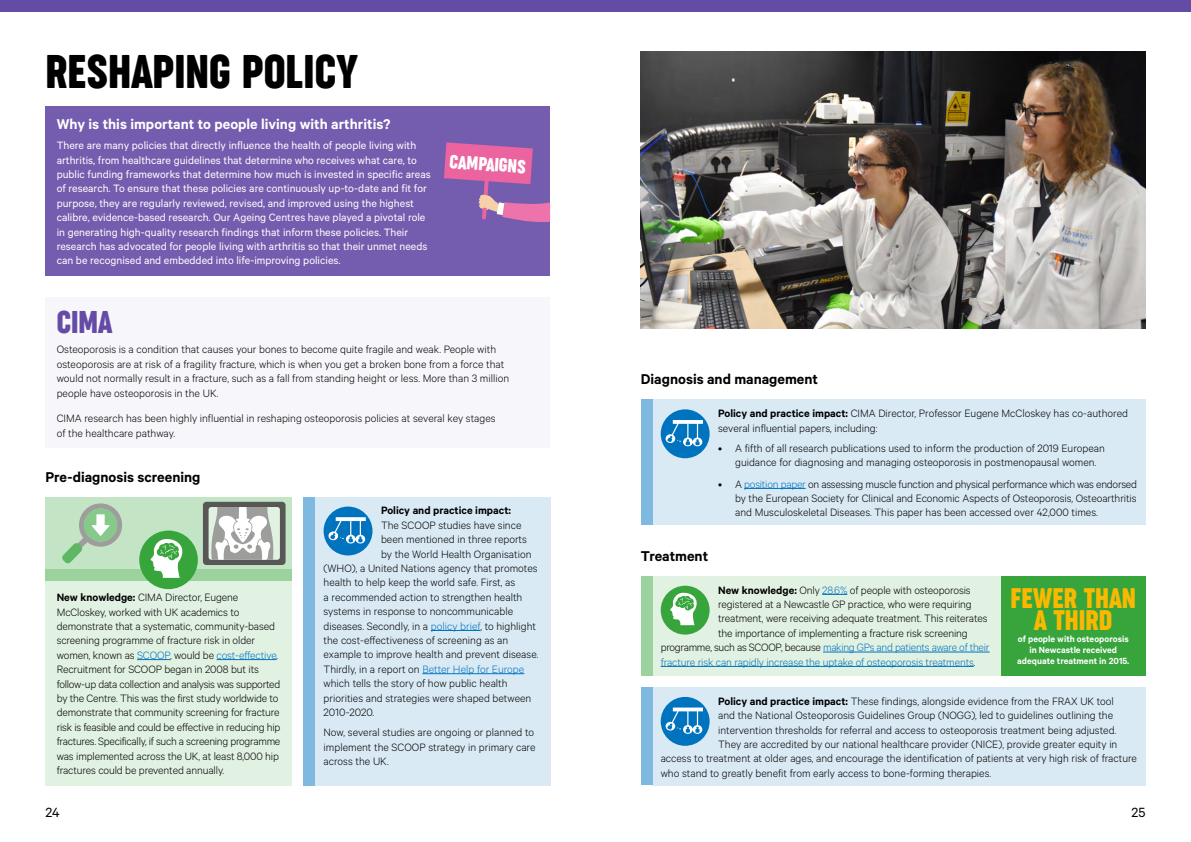
<style>
.page{position:relative;width:1191px;height:842px;background:#fff}
.page>*{position:absolute;margin:0;border:0;box-sizing:border-box;transform-origin:0 0}
.Header_1{font:45px "Versus Arthritis Display";color:#000}
.Subheader{font:30px "Versus Arthritis Display";color:#644ba5}
.Names{font:27px/22px "Versus Arthritis Display";color:#fab900;text-align:center}
.Years{font:18px "Versus Arthritis Display";color:#fff}
.Subheader-2{font:600 16px "Calibre";color:#000}
.Subheader-3{font:600 16px "Calibre";color:#fff}
.t1{font:15px "Calibre";color:#000}
.Body_copy{font:300 12px/14.4px "Calibre";color:#000}
.Body_copy-2{font:12px/14.4px "Calibre";color:#fff}
.Body_copy-3{font:300 12px "Calibre";letter-spacing:-.02em;color:#0073be}
.Body_copy-4{font:600 12px "Calibre";color:#000}
.Labels{font:600 10px/11px "Calibre";color:#fff;text-align:center}
.s1{color:#0073be}
.s2{font-weight:600}
.s3{color:#000}
</style>
<div class="page">
<div style="left:0;top:0;width:595px;height:11px;background:#644ba5"></div>
<div style="left:595px;top:0;width:596px;height:11px;background:#644ba5"></div>
<div style="left:45px;top:106px;width:505px;height:170px;background:#745dae"></div>
<svg style="left:444px;top:142px;width:106px;height:81px"></svg>
<div style="left:45px;top:297px;width:505px;height:151px;background:#f7f6fa"></div>
<div style="left:315px;top:497px;width:235px;height:288px;background:#d9eaf5"></div>
<hr style="left:431px;top:630px;width:49px;height:1px;background:#0073be">
<hr style="left:422px;top:673px;width:102px;height:1px;background:#0073be">
<div style="left:304px;top:497px;width:11px;height:288px;background:#80b9df"></div>
<div style="left:323px;top:507px;width:49px;height:48px;background:#0073be;border-radius:50%"></div>
<svg style="left:328px;top:517px;width:38px;height:26px"></svg>
<div style="left:652px;top:400px;width:493px;height:125px;background:#d9eaf5"></div>
<hr style="left:744px;top:488px;width:61px;height:1px;background:#0073be">
<div style="left:641px;top:400px;width:11px;height:125px;background:#80b9df"></div>
<div style="left:660px;top:409px;width:49px;height:49px;background:#0073be;border-radius:50%"></div>
<svg style="left:665px;top:420px;width:38px;height:26px"></svg>
<div style="left:652px;top:576px;width:493px;height:100px;background:#e1f1e2"></div>
<svg style="left:822px;top:594px;width:25px;height:1px"></svg>
<hr style="left:823px;top:652px;width:166px;height:1px;background:#0073be">
<hr style="left:660px;top:666px;width:313px;height:1px;background:#0073be">
<div style="left:641px;top:576px;width:11px;height:100px;background:#9bd29e"></div>
<div style="left:660px;top:586px;width:49px;height:49px;background:#37a53c;border-radius:50%"></div>
<svg style="left:670px;top:593px;width:26px;height:32px"></svg>
<div style="left:652px;top:687px;width:493px;height:98px;background:#d9eaf5"></div>
<div style="left:641px;top:687px;width:11px;height:98px;background:#80b9df"></div>
<div style="left:660px;top:697px;width:49px;height:49px;background:#0073be;border-radius:50%"></div>
<svg style="left:665px;top:707px;width:38px;height:27px"></svg>
<img style="left:641px;top:51px;width:504px;height:277px">
<div style="left:45px;top:497px;width:247px;height:72px;background:#c3e4c5"></div>
<div style="left:45px;top:581px;width:247px;height:204px;background:#e1f1e2"></div>
<hr style="left:137px;top:659px;width:33px;height:1px;background:#0073be">
<hr style="left:217px;top:659px;width:60px;height:1px;background:#0073be">
<div style="left:45px;top:569px;width:247px;height:12px;background:#9bd29e"></div>
<div style="left:139px;top:530px;width:59px;height:59px;background:#37a53c;border-radius:50%"></div>
<svg style="left:150px;top:539px;width:32px;height:39px"></svg>
<div style="left:203px;top:502px;width:82px;height:63px;background:#575756;border-radius:4px"></div>
<div style="left:209px;top:507px;width:71px;height:53px;background:#e1f1e2;border-radius:3px"></div>
<svg style="left:209px;top:507px;width:67px;height:53px"></svg>
<svg style="left:62px;top:503px;width:60px;height:61px"></svg>
<div style="left:1001px;top:576px;width:144px;height:100px;background:#37a53c"></div>
<p class="Header_1" style="left:45px;top:46px;width:314px">RESHAPING POLICY</p>
<p class="Subheader-3" style="left:57px;top:115px;width:335px">Why is this important to people living with arthritis?</p>
<p class="Body_copy-2" style="left:57px;top:138px;width:375px">There are many policies that directly influence the health of people living with arthritis, from healthcare guidelines that determine who receives what care, to public funding frameworks that determine how much is invested in specific areas of research. To ensure that these policies are continuously up-to-date and fit for purpose, they are regularly reviewed, revised, and improved using the highest calibre, evidence-based research. Our Ageing Centres have played a pivotal role in generating high-quality research findings that inform these policies. Their research has advocated for people living with arthritis so that their unmet needs can be recognised and embedded into life-improving policies.</p>
<p class="Years" style="left:450px;top:151px;width:78px;rotate:4deg">CAMPAIGNS</p>
<p class="Subheader" style="left:57px;top:305px;width:57px">CIMA</p>
<p class="Body_copy" style="left:57px;top:342px;width:454px">Osteoporosis is a condition that causes your bones to become quite fragile and weak. People with osteoporosis are at risk of a fragility fracture, which is when you get a broken bone from a force that would not normally result in a fracture, such as a fall from standing height or less. More than 3 million people have osteoporosis in the UK.</p>
<p class="Body_copy" style="left:57px;top:411px;width:440px">CIMA research has been highly influential in reshaping osteoporosis policies at several key stages of the healthcare pathway.</p>
<p class="Subheader-2" style="left:45px;top:467px;width:157px">Pre-diagnosis screening</p>
<p class="Body_copy-4" style="left:381px;top:503px;width:131px">Policy and practice impact:</p>
<p class="Body_copy" style="left:381px;top:517px;width:142px">The SCOOP studies have since</p>
<p class="Body_copy" style="left:381px;top:532px;width:147px">been mentioned in three reports</p>
<p class="Body_copy" style="left:381px;top:546px;width:152px">by the World Health Organisation</p>
<p class="Body_copy" style="left:323px;top:561px;width:216px">(WHO), a United Nations agency that promotes</p>
<p class="Body_copy" style="left:323px;top:575px;width:193px">health to help keep the world safe. First, as</p>
<p class="Body_copy" style="left:323px;top:589px;width:200px">a recommended action to strengthen health</p>
<p class="Body_copy" style="left:323px;top:604px;width:191px">systems in response to noncommunicable</p>
<p class="Body_copy" style="left:323px;top:618px;width:214px">diseases. Secondly, in a <span class="s1">policy brief</span>, to highlight</p>
<p class="Body_copy" style="left:323px;top:633px;width:186px">the cost-effectiveness of screening as an</p>
<p class="Body_copy" style="left:323px;top:647px;width:216px">example to improve health and prevent disease.</p>
<p class="Body_copy" style="left:323px;top:661px;width:202px">Thirdly, in a report on <span class="s1">Better Help for Europe</span></p>
<p class="Body_copy" style="left:323px;top:676px;width:185px">which tells the story of how public health</p>
<p class="Body_copy" style="left:323px;top:690px;width:209px">priorities and strategies were shaped between</p>
<p class="Body_copy" style="left:323px;top:705px;width:52px">2010-2020.</p>
<p class="Body_copy" style="left:323px;top:725px;width:213px;text-align:justify">Now, several studies are ongoing or planned to implement the SCOOP strategy in primary care across the UK.</p>
<p class="Subheader-2" style="left:641px;top:370px;width:179px">Diagnosis and management</p>
<p class="Body_copy" style="left:718px;top:406px;width:411px"><span class="s2">Policy and practice impact:</span> CIMA Director, Professor Eugene McCloskey has co-authored several influential papers, including:</p>
<p class="Body_copy" style="left:735px;top:440px;width:371px;text-indent:-17px">• A fifth of all research publications used to inform the production of 2019 European guidance for diagnosing and managing osteoporosis in postmenopausal women.</p>
<p class="Body_copy" style="left:735px;top:476px;width:403px;text-align:justify;text-indent:-17px">• A <span class="s1">position paper</span> on assessing muscle function and physical performance which was endorsed by the European Society for Clinical and Economic Aspects of Osteoporosis, Osteoarthritis and Musculoskeletal Diseases. This paper has been accessed over 42,000 times.</p>
<p class="Subheader-2" style="left:641px;top:547px;width:69px">Treatment</p>
<p class="Body_copy" style="left:718px;top:582px;width:254px"><span class="s2">New knowledge:</span> Only <span class="s1">28.6%</span> of people with osteoporosis</p>
<p class="Body_copy" style="left:718px;top:596px;width:255px">registered at a Newcastle GP practice, who were requiring</p>
<p class="Body_copy" style="left:718px;top:611px;width:271px">treatment, were receiving adequate treatment. This reiterates</p>
<p class="Body_copy" style="left:718px;top:625px;width:251px">the importance of implementing a fracture risk screening</p>
<p class="Body_copy-3" style="left:660px;top:640px;width:330px"><span class="s3">programme, such as SCOOP, because</span> making GPs and patients aware of their</p>
<p class="Body_copy-3" style="left:660px;top:655px;width:316px">fracture risk can rapidly increase the uptake of osteoporosis treatments<span class="s3">.</span></p>
<p class="Body_copy" style="left:718px;top:693px;width:397px"><span class="s2">Policy and practice impact:</span> These findings, alongside evidence from the FRAX UK tool</p>
<p class="Body_copy" style="left:718px;top:708px;width:396px">and the National Osteoporosis Guidelines Group (NOGG), led to guidelines outlining the</p>
<p class="Body_copy" style="left:718px;top:722px;width:399px">intervention thresholds for referral and access to osteoporosis treatment being adjusted.</p>
<p class="Body_copy" style="left:718px;top:736px;width:401px">They are accredited by our national healthcare provider (NICE), provide greater equity in</p>
<p class="Body_copy" style="left:660px;top:751px;width:478px">access to treatment at older ages, and encourage the identification of patients at very high risk of fracture</p>
<p class="Body_copy" style="left:660px;top:765px;width:332px">who stand to greatly benefit from early access to bone-forming therapies.</p>
<p class="Body_copy" style="left:57px;top:590px;width:225px"><span class="s2">New knowledge:</span> CIMA Director, Eugene McCloskey, worked with UK academics to demonstrate that a systematic, community-based screening programme of fracture risk in older women, known as <span class="s1">SCOOP</span>, would be <span class="s1">cost-effective</span>.<br>Recruitment for SCOOP began in 2008 but its follow-up data collection and analysis was supported by the Centre. This was the first study worldwide to demonstrate that community screening for fracture risk is feasible and could be effective in reducing hip fractures. Specifically, if such a screening programme was implemented across the UK, at least 8,000 hip fractures could be prevented annually.</p>
<p class="Names" style="left:1010px;top:587px;width:127px">FEWER THAN<br>A THIRD</p>
<p class="Labels" style="left:1017px;top:633px;width:114px">of people with osteoporosis in Newcastle received adequate treatment in 2015.</p>
<p class="t1" style="left:45px;top:803px;width:16px">24</p>
<p class="t1" style="left:1131px;top:803px;width:15px">25</p>
</div>
